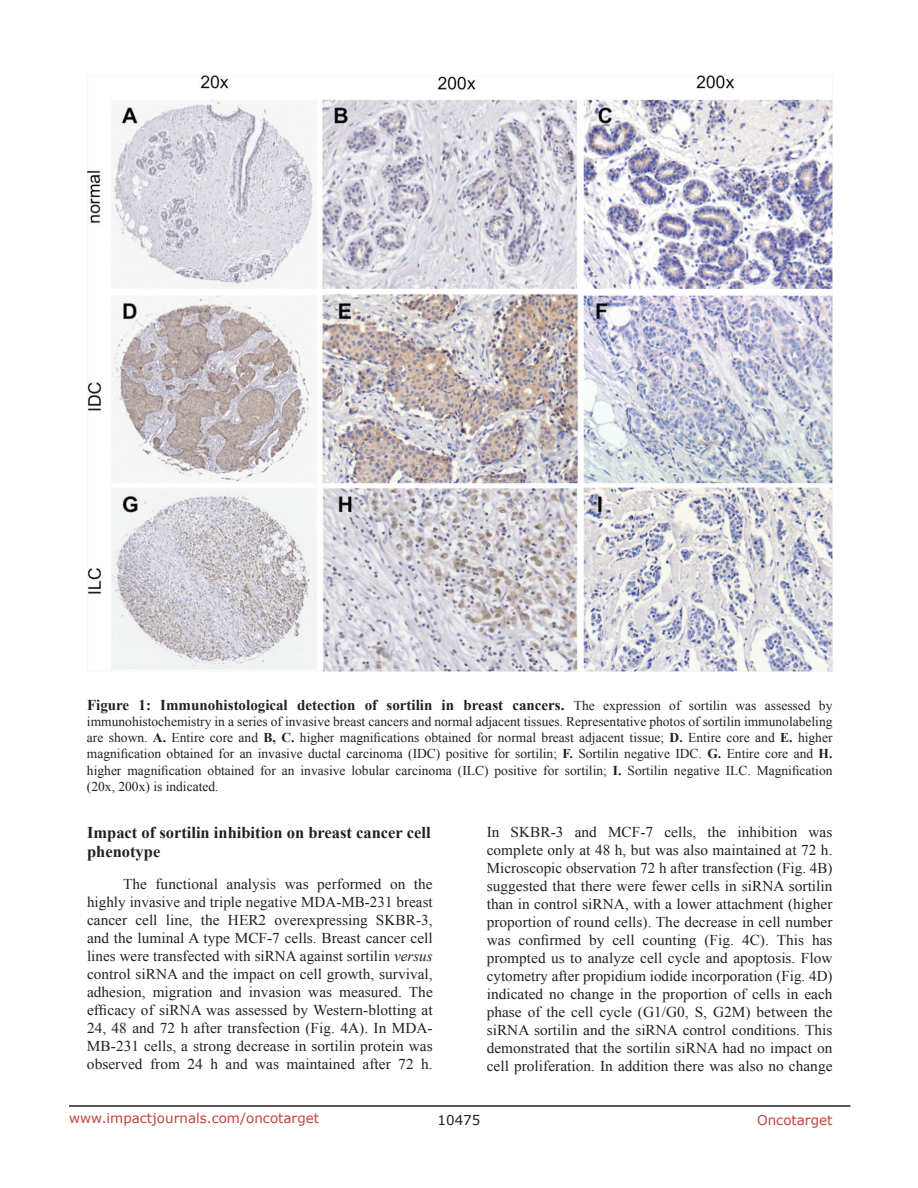
<style>
.page{position:relative;width:918px;height:1188px;background:#fff}
.page>*{position:absolute;margin:0;border:0;box-sizing:border-box;transform-origin:0 0}
.t1{font:700 16.5px/19.8px "Times New Roman";color:#231f20}
.t2{font:15px/18px "Times New Roman";letter-spacing:.005em;color:#231f20;text-align:justify}
.t3{font:700 15px "Times New Roman";color:#231f20}
.t4{font:13.5px/16.2px "Times New Roman";color:#231f20;text-align:justify}
.t5{font:13.5px "Verdana";color:#c24141}
.t6{font:13.5px "Verdana";color:#231f20}
.s1{font-weight:400;font-size:13.5px}
.s2{font-weight:700}
.s3{font-style:italic}
</style>
<div class="page">
<hr style="left:69px;top:1105px;width:781px;height:2px;background:#231f20">
<img style="left:87px;top:76px;width:745px;height:596px">
<p class="t3" style="left:87px;top:694px;width:747px">Figure 1: Immunohistological detection of sortilin in breast cancers. <span class="s1">The expression of sortilin was assessed by</span></p>
<p class="t4" style="left:87px;top:713px;width:747px">immunohistochemistry in a series of invasive breast cancers and normal adjacent tissues. Representative photos of sortilin immunolabeling are shown. <span class="s2">A.</span> Entire core and <span class="s2">B, C.</span> higher magnifications obtained for normal breast adjacent tissue; <span class="s2">D.</span> Entire core and <span class="s2">E.</span> higher magnification obtained for an invasive ductal carcinoma (IDC) positive for sortilin; <span class="s2">F.</span> Sortilin negative IDC. <span class="s2">G.</span> Entire core and <span class="s2">H. </span>higher magnification obtained for an invasive lobular carcinoma (ILC) positive for sortilin; <span class="s2">I.</span> Sortilin negative ILC. Magnification (20x, 200x) is indicated.</p>
<p class="t1" style="left:87px;top:822px;width:345px">Impact of sortilin inhibition on breast cancer cell phenotype</p>
<p class="t2" style="left:87px;top:875px;width:347px;text-indent:36px">The functional analysis was performed on the highly invasive and triple negative MDA-MB-231 breast cancer cell line, the HER2 overexpressing SKBR-3, and the luminal A type MCF-7 cells. Breast cancer cell lines were transfected with siRNA against sortilin <span class="s3">versus </span>control siRNA and the impact on cell growth, survival, adhesion, migration and invasion was measured. The efficacy of siRNA was assessed by Western-blotting at 24, 48 and 72 h after transfection (Fig. 4A). In MDA-MB-231 cells, a strong decrease in sortilin protein was observed from 24 h and was maintained after 72 h.</p>
<p class="t2" style="left:487px;top:823px;width:347px">In SKBR-3 and MCF-7 cells, the inhibition was complete only at 48 h, but was also maintained at 72 h.<br>Microscopic observation 72 h after transfection (Fig. 4B) suggested that there were fewer cells in siRNA sortilin than in control siRNA, with a lower attachment (higher proportion of round cells). The decrease in cell number was confirmed by cell counting (Fig. 4C). This has prompted us to analyze cell cycle and apoptosis. Flow cytometry after propidium iodide incorporation (Fig. 4D) indicated no change in the proportion of cells in each phase of the cell cycle (G1/G0, S, G2M) between the siRNA sortilin and the siRNA control conditions. This demonstrated that the sortilin siRNA had no impact on cell proliferation. In addition there was also no change</p>
<p class="t5" style="left:69px;top:1109px;width:252px">www.impactjournals.com/oncotarget</p>
<p class="t6" style="left:438px;top:1111px;width:44px">10475</p>
<p class="t5" style="left:757px;top:1111px;width:77px">Oncotarget</p>
</div>
